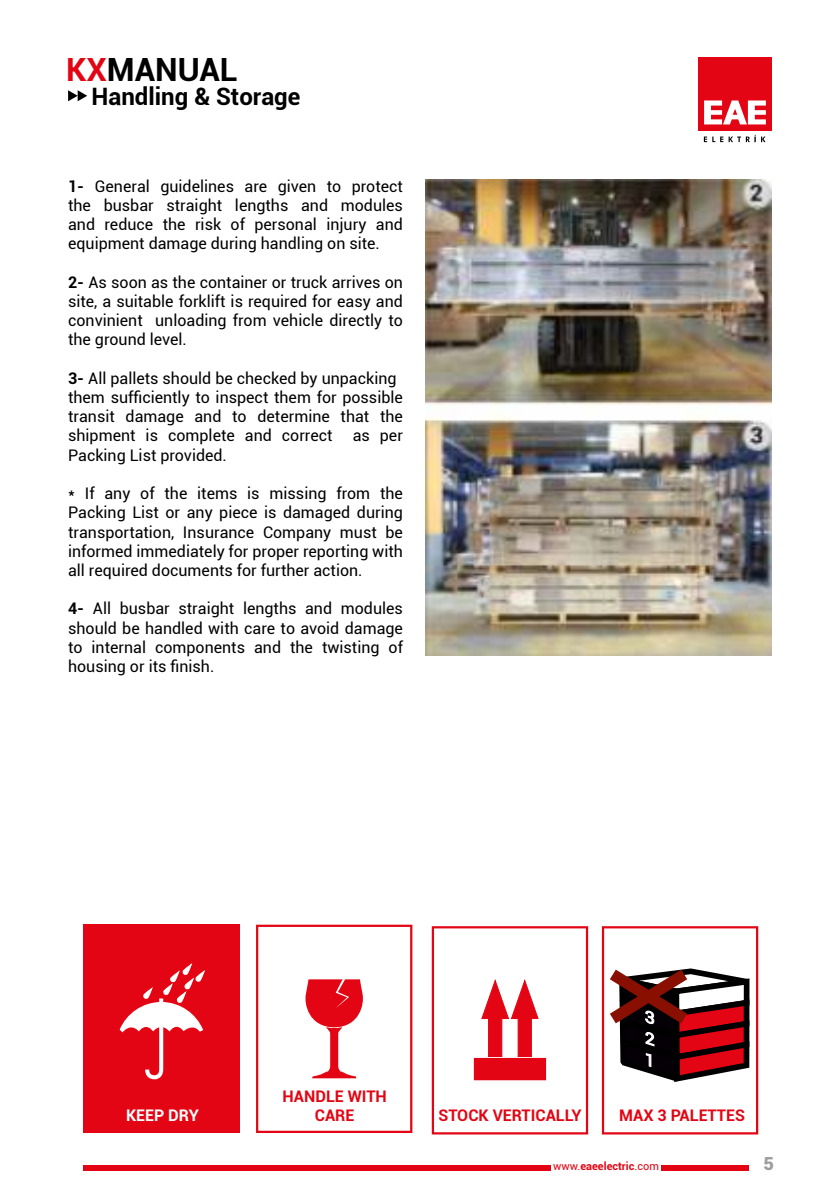
<style>
.page{position:relative;width:840px;height:1191px;background:#fff}
.page>*{position:absolute;margin:0;border:0;box-sizing:border-box;transform-origin:0 0}
.t1{font:700 32px "Roboto";color:#000}
.t2{font:700 24px "Roboto";color:#000}
.t3{font:900 18px "Roboto";color:#9d9c9c}
.t4{font:16px/19.2px "Roboto";color:#000;text-align:justify}
.t5{font:700 16px/19.2px "Roboto";color:#e30513;text-align:center}
.t6{font:700 16px "Roboto";color:#fff}
.t7{font:700 11px "Roboto";color:#e30513}
.s1{color:#e30513}
.s2{font-weight:700}
.s3{font-weight:400}
</style>
<div class="page">
<div style="left:697px;top:57px;width:74px;height:73px;background:#e30513"></div>
<svg style="left:704px;top:100px;width:61px;height:24px"></svg>
<svg style="left:703px;top:137px;width:3px;height:5px"></svg>
<svg style="left:712px;top:135px;width:53px;height:7px"></svg>
<div style="left:84px;top:1164px;width:466px;height:6px;background:#e30513"></div>
<div style="left:660px;top:1164px;width:87px;height:6px;background:#e30513"></div>
<svg style="left:68px;top:90px;width:19px;height:11px"></svg>
<div style="left:84px;top:924px;width:156px;height:209px;background:#e30513"></div>
<svg style="left:120px;top:963px;width:85px;height:117px"></svg>
<svg style="left:256px;top:924px;width:156px;height:209px"></svg>
<svg style="left:431px;top:926px;width:326px;height:208px"></svg>
<img style="left:425px;top:180px;width:346px;height:475px">
<h1 class="t1" style="left:66px;top:51px;width:173px"><span class="s1">KX</span>MANUAL</h1>
<h2 class="t2" style="left:91px;top:86px;width:210px">Handling &amp; Storage</h2>
<p class="t4" style="left:68px;top:178px;width:336px"><span class="s2">1-</span> General guidelines are given to protect the busbar straight lengths and modules and reduce the risk of personal injury and equipment damage during handling on site.</p>
<p class="t4" style="left:68px;top:274px;width:336px"><span class="s2">2-</span> As soon as the container or truck arrives on site, a suitable forklift is required for easy and convinient unloading from vehicle directly to the ground level.</p>
<p class="t4" style="left:68px;top:370px;width:336px;text-align:left"><span class="s2">3-</span> All pallets should be checked by unpacking them sufficiently to inspect them for possible transit damage and to determine that the shipment is complete and correct</p>
<p class="t4" style="left:352px;top:427px;width:52px">as per</p>
<p class="t4" style="left:68px;top:446px;width:160px">Packing List provided.</p>
<p class="t4" style="left:68px;top:485px;width:336px">* If any of the items is missing from the Packing List or any piece is damaged during transportation, Insurance Company must be informed immediately for proper reporting with all required documents for further action.</p>
<p class="t4" style="left:68px;top:600px;width:336px"><span class="s2">4-</span> All busbar straight lengths and modules should be handled with care to avoid damage to internal components and the twisting of housing or its finish.</p>
<p class="t6" style="left:126px;top:1104px;width:74px">KEEP DRY</p>
<p class="t5" style="left:282px;top:1087px;width:106px">HANDLE WITH<br>CARE</p>
<p class="t5" style="left:438px;top:1107px;width:145px">STOCK VERTICALLY</p>
<p class="t5" style="left:619px;top:1105px;width:127px">MAX 3 PALETTES</p>
<p class="t7" style="left:553px;top:1160px;width:107px"><span class="s3">www.</span>eaeelectric<span class="s3">.com</span></p>
<p class="t3" style="left:763px;top:1153px;width:12px">5</p>
</div>
